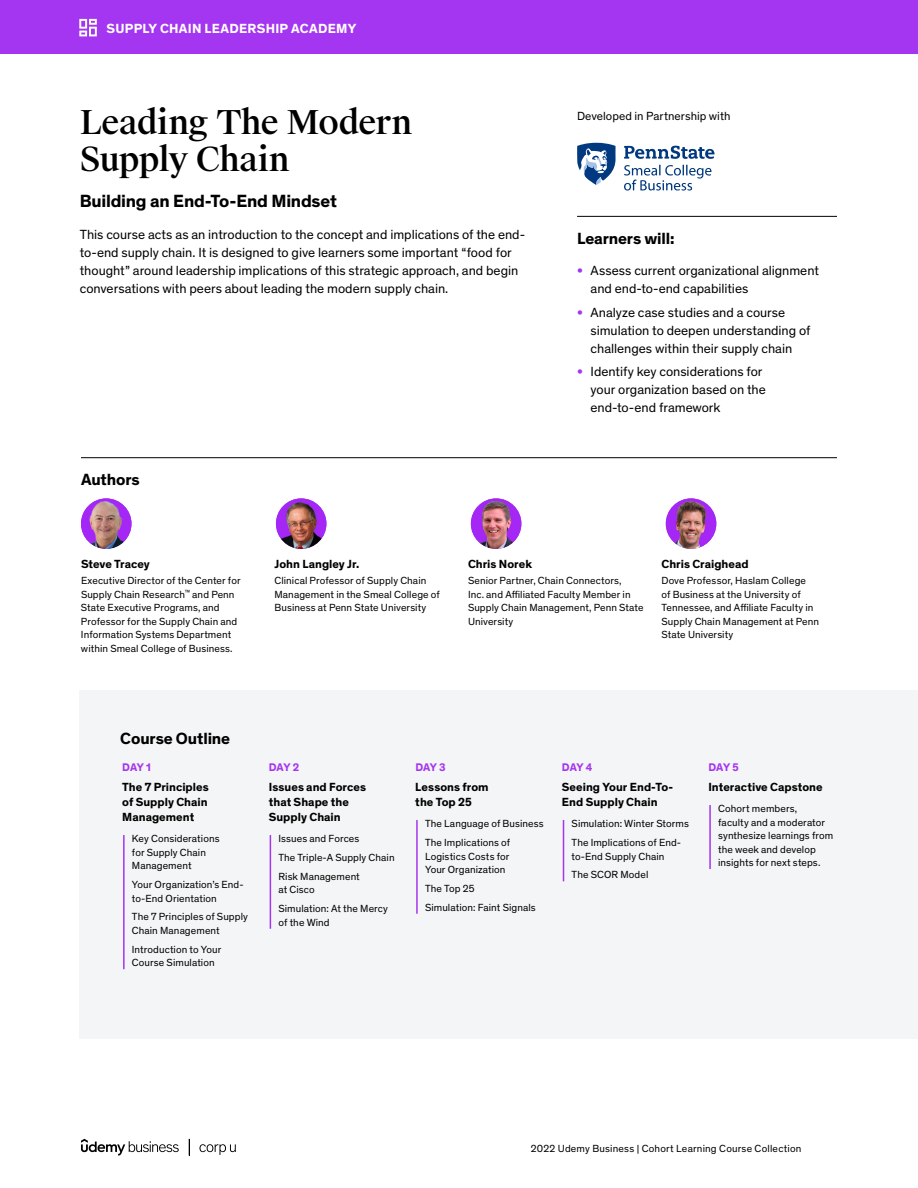
<style>
.page{position:relative;width:918px;height:1188px;background:#fff}
.page>*{position:absolute;margin:0;border:0;box-sizing:border-box;transform-origin:0 0}
.t1{font:500 33px/37.5px "Suisse Works";letter-spacing:-.02em;color:#000}
.t2{font:700 18px "Udemy Sans Pan";letter-spacing:-.015em;color:#000}
.t3{font:700 16.5px "Udemy Sans Pan";letter-spacing:-.01em;color:#000}
.t4{font:13.5px/18px "Udemy Sans Pan";color:#000}
.t5{font:700 13.5px "Udemy Sans Pan";letter-spacing:.02em;color:#fff}
.t6{font:700 12px/15px "Udemy Sans Pan";letter-spacing:.005em;color:#000}
.t7{font:12px "Udemy Sans Pan";color:#000}
.t8{font:700 11.25px "Udemy Sans Pan";letter-spacing:-.02em;color:#a435f0}
.t9{font:10.5px/13.5px "Udemy Sans Pan";letter-spacing:.005em;color:#000}
.s1{font-weight:700;color:#a435f0}
</style>
<div class="page">
<svg style="left:81px;top:1139px;width:98px;height:16px"></svg>
<svg style="left:189px;top:1139px;width:1px;height:17px"></svg>
<svg style="left:199px;top:1144px;width:37px;height:11px"></svg>
<div style="left:0;top:0;width:918px;height:54px;background:#a435f0"></div>
<div style="left:80px;top:690px;width:838px;height:349px;background:#f4f5f6"></div>
<hr style="left:577px;top:216px;width:260px;height:1px;background:#000">
<hr style="left:123px;top:835px;width:2px;height:134px;background:#a435f0">
<hr style="left:270px;top:835px;width:1px;height:94px;background:#a435f0">
<hr style="left:416px;top:820px;width:2px;height:94px;background:#a435f0">
<hr style="left:563px;top:820px;width:1px;height:61px;background:#a435f0">
<hr style="left:709px;top:805px;width:2px;height:64px;background:#a435f0">
<svg style="left:79px;top:19px;width:18px;height:17px"></svg>
<svg style="left:624px;top:146px;width:91px;height:13px"></svg>
<svg style="left:577px;top:143px;width:39px;height:42px"></svg>
<svg style="left:624px;top:165px;width:88px;height:26px"></svg>
<hr style="left:81px;top:457px;width:756px;height:1px;background:#000">
<img style="left:81px;top:498px;width:50px;height:51px;border-radius:25px">
<img style="left:471px;top:498px;width:50px;height:51px;border-radius:25px">
<img style="left:276px;top:498px;width:50px;height:51px;border-radius:25px">
<img style="left:666px;top:498px;width:50px;height:51px;border-radius:25px">
<p class="t5" style="left:107px;top:18px;width:251px">SUPPLY CHAIN LEADERSHIP ACADEMY</p>
<h1 class="t1" style="left:80px;top:104px;width:334px">Leading The Modern<br>Supply Chain</h1>
<h2 class="t2" style="left:80px;top:188px;width:259px">Building an End-To-End Mindset</h2>
<p class="t4" style="left:80px;top:224px;width:447px">This course acts as an introduction to the concept and implications of the end&shy;to-end supply chain. It is designed to give learners some important “food for thought” around leadership implications of this strategic approach, and begin conversations with peers about leading the modern supply chain.</p>
<h3 class="t3" style="left:577px;top:226px;width:99px">Learners will:</h3>
<p class="t7" style="left:577px;top:107px;width:155px">Developed in Partnership with</p>
<p class="t4" style="left:591px;top:261px;width:230px;text-indent:-14px"><span class="s1">•</span> Assess current organizational alignment and end-to-end capabilities</p>
<p class="t4" style="left:591px;top:302px;width:221px;text-indent:-14px"><span class="s1">•</span> Analyze case studies and a course simulation to deepen understanding of challenges within their supply chain</p>
<p class="t4" style="left:591px;top:362px;width:177px;text-indent:-14px"><span class="s1">•</span> Identify key considerations for your organization based on the end-to-end framework</p>
<h3 class="t3" style="left:81px;top:467px;width:60px">Authors</h3>
<p class="t6" style="left:81px;top:555px;width:70px">Steve Tracey</p>
<p class="t9" style="left:81px;top:574px;width:161px">Executive Director of the Center for Supply Chain Research<sup>™</sup> and Penn State Executive Programs, and Professor for the Supply Chain and Information Systems Department within Smeal College of Business.</p>
<p class="t6" style="left:274px;top:555px;width:86px">John Langley Jr.</p>
<p class="t9" style="left:274px;top:574px;width:167px">Clinical Professor of Supply Chain<br>Management in the Smeal College of<br>Business at Penn State University</p>
<p class="t6" style="left:468px;top:555px;width:66px">Chris Norek</p>
<p class="t9" style="left:468px;top:574px;width:177px">Senior Partner, Chain Connectors,<br>Inc. and Affiliated Faculty Member in<br>Supply Chain Management, Penn State<br>University</p>
<p class="t6" style="left:662px;top:555px;width:89px">Chris Craighead</p>
<p class="t9" style="left:662px;top:574px;width:159px">Dove Professor, Haslam College<br>of Business at the University of<br>Tennessee, and Affiliate Faculty in<br>Supply Chain Management at Penn<br>State University</p>
<h3 class="t3" style="left:120px;top:726px;width:111px">Course Outline</h3>
<p class="t8" style="left:122px;top:759px;width:30px">DAY 1</p>
<p class="t6" style="left:122px;top:779px;width:88px;text-align:justify">The 7 Principles of Supply Chain Management</p>
<p class="t9" style="left:132px;top:831px;width:89px">Key Considerations for Supply Chain<br>Management</p>
<p class="t9" style="left:132px;top:877px;width:113px">Your Organization’s End&shy;to-End Orientation</p>
<p class="t9" style="left:132px;top:910px;width:118px">The 7 Principles of Supply<br>Chain Management</p>
<p class="t9" style="left:132px;top:942px;width:91px">Introduction to Your<br>Course Simulation</p>
<p class="t8" style="left:269px;top:759px;width:32px">DAY 2</p>
<p class="t6" style="left:269px;top:779px;width:99px">Issues and Forces that Shape the<br>Supply Chain</p>
<p class="t9" style="left:278px;top:829px;width:118px;line-height:18.9px">Issues and Forces<br>The Triple-A Supply Chain<br>Risk Management</p>
<p class="t9" style="left:278px;top:880px;width:111px;line-height:18.9px">at Cisco<br>Simulation: At the Mercy</p>
<p class="t9" style="left:278px;top:915px;width:53px">of the Wind</p>
<p class="t8" style="left:415px;top:759px;width:32px">DAY 3</p>
<p class="t6" style="left:415px;top:779px;width:75px">Lessons from the Top 25</p>
<p class="t9" style="left:425px;top:814px;width:120px;line-height:18.9px">The Language of Business<br>The Implications of</p>
<p class="t9" style="left:425px;top:849px;width:86px">Logistics Costs for<br>Your Organization</p>
<p class="t9" style="left:425px;top:878px;width:112px;line-height:18.9px">The Top 25<br>Simulation: Faint Signals</p>
<p class="t8" style="left:562px;top:759px;width:32px">DAY 4</p>
<p class="t6" style="left:562px;top:779px;width:113px">Seeing Your End-To-<br>End Supply Chain</p>
<p class="t9" style="left:572px;top:814px;width:119px;line-height:18.9px">Simulation: Winter Storms<br>The Implications of End-</p>
<p class="t9" style="left:572px;top:846px;width:94px;line-height:18.9px">to-End Supply Chain<br>The SCOR Model</p>
<p class="t8" style="left:709px;top:759px;width:32px">DAY 5</p>
<p class="t6" style="left:708px;top:779px;width:116px">Interactive Capstone</p>
<p class="t9" style="left:718px;top:801px;width:117px">Cohort members,<br>faculty and a moderator synthesize learnings from the week and develop insights for next steps.</p>
<p class="t9" style="left:531px;top:1141px;width:272px">2022 Udemy Business | Cohort Learning Course Collection</p>
</div>
